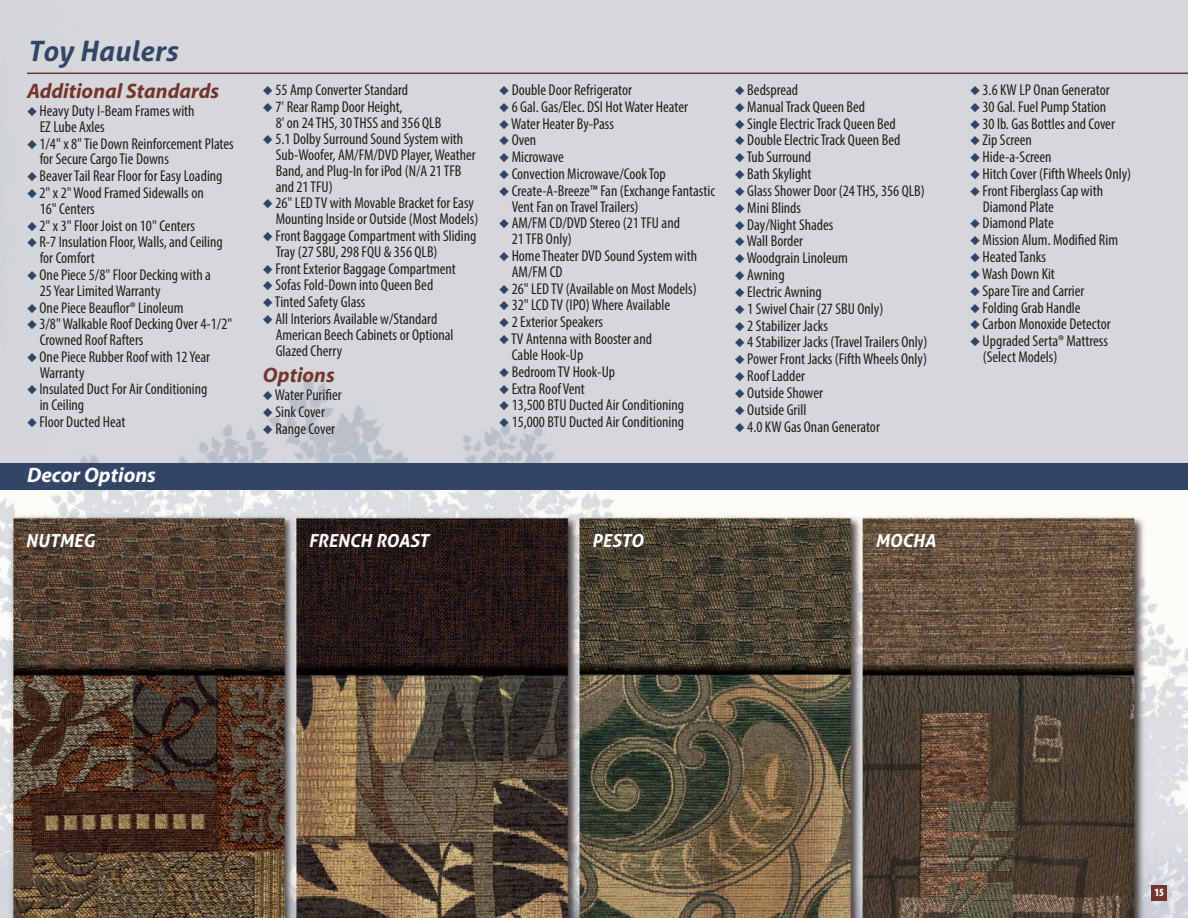
<style>
.page{position:relative;width:1188px;height:918px;background:#fff}
.page>*{position:absolute;margin:0;border:0;box-sizing:border-box;transform-origin:0 0}
.t1{font:italic 700 28.2px "Aller";color:#334567}
.t2{font:italic 700 21px "Myriad";color:#75352c}
.t3{font:italic 700 21px "Myriad";color:#fff}
.t4{font:italic 700 18px "Aller";color:#fff}
.t5{font:condensed 15.75px/15.8px "Myriad Pro";color:#231f20}
.t6{font:900 condensed 11.1px "Myriad Pro";color:#fff}
.s1{color:#334567}
</style>
<div class="page">
<img style="left:0;top:490px;width:1188px;height:428px">
<div style="left:0;top:0;width:1188px;height:473px;background:#d5d7db"></div>
<hr style="left:27px;top:73px;width:1161px;height:1px;background:#75352c">
<div style="left:0;top:463px;width:1188px;height:27px;background:#334567"></div>
<div style="left:1151px;top:885px;width:16px;height:16px;background:#75352c"></div>
<h1 class="t1" style="left:27px;top:34px;width:152px">Toy Haulers</h1>
<h2 class="t2" style="left:27px;top:83px;width:194px">Additional Standards</h2>
<p class="t5" style="left:40px;top:104px;width:156px;text-indent:-13px"><span class="s1">◆</span> Heavy Duty I-Beam Frames with<br>EZ Lube Axles</p>
<p class="t5" style="left:40px;top:137px;width:196px;text-indent:-13px"><span class="s1">◆</span> 1/4" x 8" Tie Down Reinforcement Plates for Secure Cargo Tie Downs</p>
<p class="t5" style="left:27px;top:169px;width:197px"><span class="s1">◆</span> Beaver Tail Rear Floor for Easy Loading</p>
<p class="t5" style="left:40px;top:186px;width:166px;text-indent:-13px"><span class="s1">◆</span> 2" x 2" Wood Framed Sidewalls on<br>16" Centers</p>
<p class="t5" style="left:27px;top:219px;width:170px"><span class="s1">◆</span> 2" x 3" Floor Joist on 10" Centers</p>
<p class="t5" style="left:40px;top:236px;width:185px;text-indent:-13px"><span class="s1">◆</span> R-7 Insulation Floor, Walls, and Ceiling for Comfort</p>
<p class="t5" style="left:40px;top:268px;width:173px;text-indent:-13px"><span class="s1">◆</span> One Piece 5/8" Floor Decking with a<br>25 Year Limited Warranty</p>
<p class="t5" style="left:27px;top:301px;width:158px"><span class="s1">◆</span> One Piece Beauflor® Linoleum</p>
<p class="t5" style="left:40px;top:318px;width:194px;text-indent:-13px"><span class="s1">◆</span> 3/8" Walkable Roof Decking Over 4-1/2"<br>Crowned Roof Rafters</p>
<p class="t5" style="left:40px;top:350px;width:172px;text-indent:-13px"><span class="s1">◆</span> One Piece Rubber Roof with 12 Year<br>Warranty</p>
<p class="t5" style="left:40px;top:383px;width:169px;text-indent:-13px"><span class="s1">◆</span> Insulated Duct For Air Conditioning in Ceiling</p>
<p class="t5" style="left:27px;top:415px;width:100px"><span class="s1">◆</span> Floor Ducted Heat</p>
<h2 class="t3" style="left:27px;top:467px;width:131px">Decor Options</h2>
<p class="t5" style="left:263px;top:83px;width:147px"><span class="s1">◆</span> 55 Amp Converter Standard</p>
<p class="t5" style="left:276px;top:100px;width:167px;text-indent:-13px"><span class="s1">◆</span> 7' Rear Ramp Door Height,<br>8' on 24 THS, 30 THSS and 356 QLB</p>
<p class="t5" style="left:276px;top:133px;width:202px;text-indent:-13px"><span class="s1">◆</span> 5.1 Dolby Surround Sound System with<br>Sub-Woofer, AM/FM/DVD Player, Weather<br>Band, and Plug-In for iPod (N/A 21 TFB and 21 TFU)</p>
<p class="t5" style="left:263px;top:197px;width:217px;text-align:right"><span class="s1">◆</span> 26" LED TV with Movable Bracket for Easy<br>Mounting Inside or Outside (Most Models)</p>
<p class="t5" style="left:276px;top:229px;width:202px;text-indent:-13px"><span class="s1">◆</span> Front Baggage Compartment with Sliding<br>Tray (27 SBU, 298 FQU &amp; 356 QLB)</p>
<p class="t5" style="left:263px;top:262px;width:194px"><span class="s1">◆</span> Front Exterior Baggage Compartment</p>
<p class="t5" style="left:263px;top:279px;width:172px"><span class="s1">◆</span> Sofas Fold-Down into Queen Bed</p>
<p class="t5" style="left:263px;top:295px;width:104px"><span class="s1">◆</span>Tinted Safety Glass</p>
<p class="t5" style="left:276px;top:312px;width:179px;text-indent:-13px"><span class="s1">◆</span> All Interiors Available w/Standard<br>American Beech Cabinets or Optional<br>Glazed Cherry</p>
<h2 class="t2" style="left:263px;top:367px;width:73px">Options</h2>
<p class="t5" style="left:263px;top:388px;width:80px"><span class="s1">◆</span>Water Purifier</p>
<p class="t5" style="left:263px;top:405px;width:63px"><span class="s1">◆</span> Sink Cover</p>
<p class="t5" style="left:263px;top:422px;width:74px"><span class="s1">◆</span> Range Cover</p>
<p class="t5" style="left:499px;top:83px;width:134px"><span class="s1">◆</span> Double Door Refrigerator</p>
<p class="t5" style="left:499px;top:100px;width:190px"><span class="s1">◆</span> 6 Gal. Gas/Elec. DSI Hot Water Heater</p>
<p class="t5" style="left:499px;top:117px;width:116px"><span class="s1">◆</span>Water Heater By-Pass</p>
<p class="t5" style="left:499px;top:134px;width:39px"><span class="s1">◆</span> Oven</p>
<p class="t5" style="left:499px;top:150px;width:66px"><span class="s1">◆</span> Microwave</p>
<p class="t5" style="left:499px;top:167px;width:168px"><span class="s1">◆</span> Convection Microwave/Cook Top</p>
<p class="t5" style="left:512px;top:184px;width:205px;text-indent:-13px"><span class="s1">◆</span> Create-A-Breeze™ Fan (Exchange Fantastic<br>Vent Fan on Travel Trailers)</p>
<p class="t5" style="left:512px;top:217px;width:170px;text-indent:-13px"><span class="s1">◆</span> AM/FM CD/DVD Stereo (21 TFU and<br>21 TFB Only)</p>
<p class="t5" style="left:512px;top:249px;width:187px;text-indent:-13px"><span class="s1">◆</span> Home Theater DVD Sound System with<br>AM/FM CD</p>
<p class="t5" style="left:499px;top:282px;width:199px"><span class="s1">◆</span> 26" LED TV (Available on Most Models)</p>
<p class="t5" style="left:499px;top:299px;width:173px"><span class="s1">◆</span> 32" LCD TV (IPO) Where Available</p>
<p class="t5" style="left:499px;top:316px;width:106px"><span class="s1">◆</span> 2 Exterior Speakers</p>
<p class="t5" style="left:512px;top:332px;width:142px;text-indent:-13px"><span class="s1">◆</span>TV Antenna with Booster and<br>Cable Hook-Up</p>
<p class="t5" style="left:499px;top:365px;width:118px"><span class="s1">◆</span> Bedroom TV Hook-Up</p>
<p class="t5" style="left:499px;top:382px;width:87px"><span class="s1">◆</span> Extra Roof Vent</p>
<p class="t5" style="left:499px;top:399px;width:186px"><span class="s1">◆</span> 13,500 BTU Ducted Air Conditioning</p>
<p class="t5" style="left:499px;top:415px;width:186px"><span class="s1">◆</span> 15,000 BTU Ducted Air Conditioning</p>
<p class="t5" style="left:735px;top:83px;width:65px"><span class="s1">◆</span> Bedspread</p>
<p class="t5" style="left:735px;top:100px;width:132px"><span class="s1">◆</span> Manual Track Queen Bed</p>
<p class="t5" style="left:735px;top:117px;width:163px"><span class="s1">◆</span> Single Electric Track Queen Bed</p>
<p class="t5" style="left:735px;top:134px;width:167px"><span class="s1">◆</span> Double Electric Track Queen Bed</p>
<p class="t5" style="left:735px;top:150px;width:78px"><span class="s1">◆</span>Tub Surround</p>
<p class="t5" style="left:735px;top:167px;width:78px"><span class="s1">◆</span> Bath Skylight</p>
<p class="t5" style="left:735px;top:184px;width:191px"><span class="s1">◆</span> Glass Shower Door (24 THS, 356 QLB)</p>
<p class="t5" style="left:735px;top:201px;width:68px"><span class="s1">◆</span> Mini Blinds</p>
<p class="t5" style="left:735px;top:218px;width:100px"><span class="s1">◆</span> Day/Night Shades</p>
<p class="t5" style="left:735px;top:235px;width:70px"><span class="s1">◆</span>Wall Border</p>
<p class="t5" style="left:735px;top:251px;width:115px"><span class="s1">◆</span>Woodgrain Linoleum</p>
<p class="t5" style="left:735px;top:268px;width:51px"><span class="s1">◆</span> Awning</p>
<p class="t5" style="left:735px;top:285px;width:89px"><span class="s1">◆</span> Electric Awning</p>
<p class="t5" style="left:735px;top:302px;width:150px"><span class="s1">◆</span> 1 Swivel Chair (27 SBU Only)</p>
<p class="t5" style="left:735px;top:319px;width:95px"><span class="s1">◆</span> 2 Stabilizer Jacks</p>
<p class="t5" style="left:735px;top:336px;width:194px"><span class="s1">◆</span> 4 Stabilizer Jacks (Travel Trailers Only)</p>
<p class="t5" style="left:735px;top:352px;width:194px"><span class="s1">◆</span> Power Front Jacks (Fifth Wheels Only)</p>
<p class="t5" style="left:735px;top:369px;width:72px"><span class="s1">◆</span> Roof Ladder</p>
<p class="t5" style="left:735px;top:386px;width:90px"><span class="s1">◆</span> Outside Shower</p>
<p class="t5" style="left:735px;top:403px;width:73px"><span class="s1">◆</span> Outside Grill</p>
<p class="t5" style="left:735px;top:420px;width:147px"><span class="s1">◆</span> 4.0 KW Gas Onan Generator</p>
<p class="t4" style="left:26px;top:529px;width:71px">NUTMEG</p>
<p class="t4" style="left:308px;top:529px;width:122px">FRENCH ROAST</p>
<p class="t4" style="left:592px;top:529px;width:53px">PESTO</p>
<p class="t4" style="left:875px;top:529px;width:62px">MOCHA</p>
<p class="t5" style="left:970px;top:83px;width:141px"><span class="s1">◆</span> 3.6 KW LP Onan Generator</p>
<p class="t5" style="left:970px;top:100px;width:138px"><span class="s1">◆</span> 30 Gal. Fuel Pump Station</p>
<p class="t5" style="left:970px;top:117px;width:146px"><span class="s1">◆</span> 30 lb. Gas Bottles and Cover</p>
<p class="t5" style="left:970px;top:134px;width:63px"><span class="s1">◆</span> Zip Screen</p>
<p class="t5" style="left:970px;top:150px;width:83px"><span class="s1">◆</span> Hide-a-Screen</p>
<p class="t5" style="left:970px;top:167px;width:163px"><span class="s1">◆</span> Hitch Cover (Fifth Wheels Only)</p>
<p class="t5" style="left:983px;top:184px;width:122px;text-indent:-13px"><span class="s1">◆</span> Front Fiberglass Cap with<br>Diamond Plate</p>
<p class="t5" style="left:970px;top:217px;width:85px"><span class="s1">◆</span> Diamond Plate</p>
<p class="t5" style="left:970px;top:234px;width:150px"><span class="s1">◆</span> Mission Alum. Modified Rim</p>
<p class="t5" style="left:970px;top:250px;width:77px"><span class="s1">◆</span> Heated Tanks</p>
<p class="t5" style="left:970px;top:267px;width:86px"><span class="s1">◆</span>Wash Down Kit</p>
<p class="t5" style="left:970px;top:284px;width:116px"><span class="s1">◆</span> Spare Tire and Carrier</p>
<p class="t5" style="left:970px;top:301px;width:112px"><span class="s1">◆</span> Folding Grab Handle</p>
<p class="t5" style="left:970px;top:318px;width:142px"><span class="s1">◆</span> Carbon Monoxide Detector</p>
<p class="t5" style="left:983px;top:334px;width:127px;text-indent:-13px"><span class="s1">◆</span> Upgraded Serta® Mattress (Select Models)</p>
<p class="t6" style="left:1154px;top:888px;width:11px">15</p>
</div>
